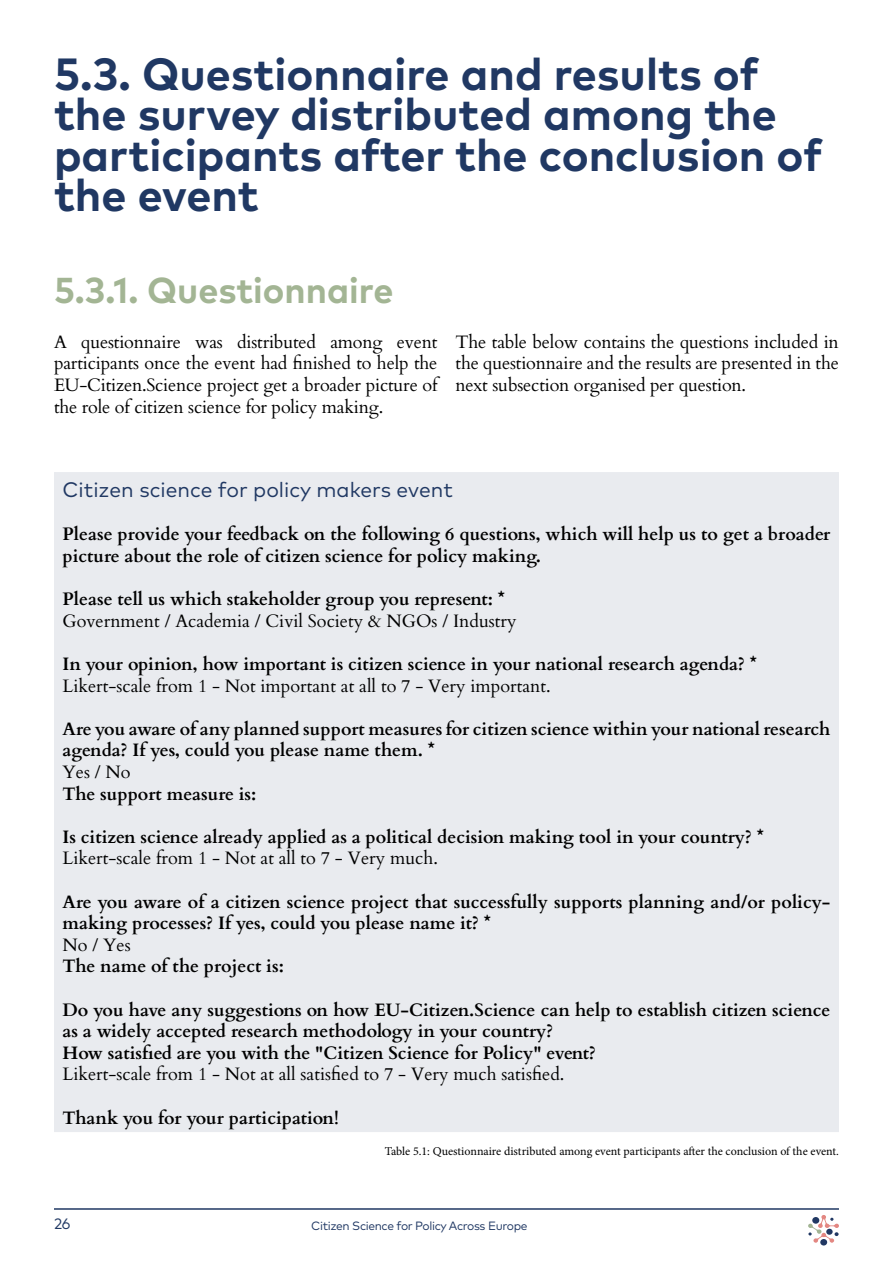
<style>
.page{position:relative;width:893px;height:1263px;background:#fff}
.page>*{position:absolute;margin:0;border:0;box-sizing:border-box;transform-origin:0 0}
.t1{font:700 45px/40.5px "Mark Pro";color:#203863}
.t2{font:700 36px "Mark Pro";color:#a3b594}
.t3{font:21px "Mark Pro";color:#203863}
.t4{font:700 18px/21.6px "Cardo";color:#000}
.t5{font:18px/21.6px "Cardo";color:#000;text-align:justify}
.t6{font:15px "Mark Pro";color:#203863}
.t7{font:12px "Minion Pro";letter-spacing:-.005em;color:#000}
.t8{font:12px "Mark Pro";letter-spacing:-.03em;color:#203863}
</style>
<div class="page">
<hr style="left:54px;top:1208px;width:785px;height:2px;background:#203863">
<div style="left:820px;top:1239px;width:7px;height:6px;background:#213863;border-radius:50%"></div>
<svg style="left:808px;top:1215px;width:31px;height:28px"></svg>
<div style="left:54px;top:472px;width:785px;height:660px;background:#e9ebef"></div>
<h1 class="t1" style="left:54px;top:50px;width:770px">5.3. Questionnaire and results of the survey distributed among the participants after the conclusion of the event</h1>
<h2 class="t2" style="left:54px;top:263px;width:341px">5.3.1. Questionnaire</h2>
<p class="t5" style="left:54px;top:330px;width:385px">A questionnaire was distributed among event participants once the event had finished to help the EU-Citizen.Science project get a broader picture of the role of citizen science for policy making.</p>
<p class="t5" style="left:455px;top:330px;width:385px">The table below contains the questions included in the questionnaire and the results are presented in the next subsection organised per question.</p>
<p class="t3" style="left:63px;top:474px;width:392px">Citizen science for policy makers event</p>
<p class="t4" style="left:63px;top:522px;width:769px">Please provide your feedback on the following 6 questions, which will help us to get a broader picture about the role of citizen science for policy making.</p>
<p class="t4" style="left:63px;top:587px;width:444px">Please tell us which stakeholder group you represent: *</p>
<p class="t5" style="left:63px;top:609px;width:456px">Government / Academia / Civil Society &amp; NGOs / Industry</p>
<p class="t4" style="left:63px;top:652px;width:696px">In your opinion, how important is citizen science in your national research agenda? *</p>
<p class="t5" style="left:63px;top:674px;width:490px">Likert-scale from 1 - Not important at all to 7 - Very important.</p>
<p class="t4" style="left:63px;top:716px;width:769px">Are you aware of any planned support measures for citizen science within your national research agenda? If yes, could you please name them. *</p>
<p class="t5" style="left:63px;top:760px;width:70px">Yes / No</p>
<p class="t4" style="left:63px;top:781px;width:195px">The support measure is:</p>
<p class="t4" style="left:63px;top:824px;width:703px">Is citizen science already applied as a political decision making tool in your country? *</p>
<p class="t5" style="left:63px;top:846px;width:377px">Likert-scale from 1 - Not at all to 7 - Very much.</p>
<p class="t4" style="left:63px;top:889px;width:769px">Are you aware of a citizen science project that successfully supports planning and/or policy&shy;making processes? If yes, could you please name it? *</p>
<p class="t5" style="left:63px;top:933px;width:70px">No / Yes</p>
<p class="t4" style="left:63px;top:954px;width:223px">The name of the project is:</p>
<p class="t4" style="left:63px;top:997px;width:769px">Do you have any suggestions on how EU-Citizen.Science can help to establish citizen science as a widely accepted research methodology in your country?<br>How satisfied are you with the "Citizen Science for Policy" event?</p>
<p class="t5" style="left:63px;top:1062px;width:503px">Likert-scale from 1 - Not at all satisfied to 7 - Very much satisfied.</p>
<p class="t4" style="left:63px;top:1105px;width:278px">Thank you for your participation!</p>
<p class="t7" style="left:385px;top:1143px;width:456px">Table 5.1: Questionnaire distributed among event participants after the conclusion of the event.</p>
<p class="t6" style="left:54px;top:1213px;width:18px">26</p>
<p class="t8" style="left:311px;top:1217px;width:218px">Citizen Science for Policy Across Europe</p>
</div>
